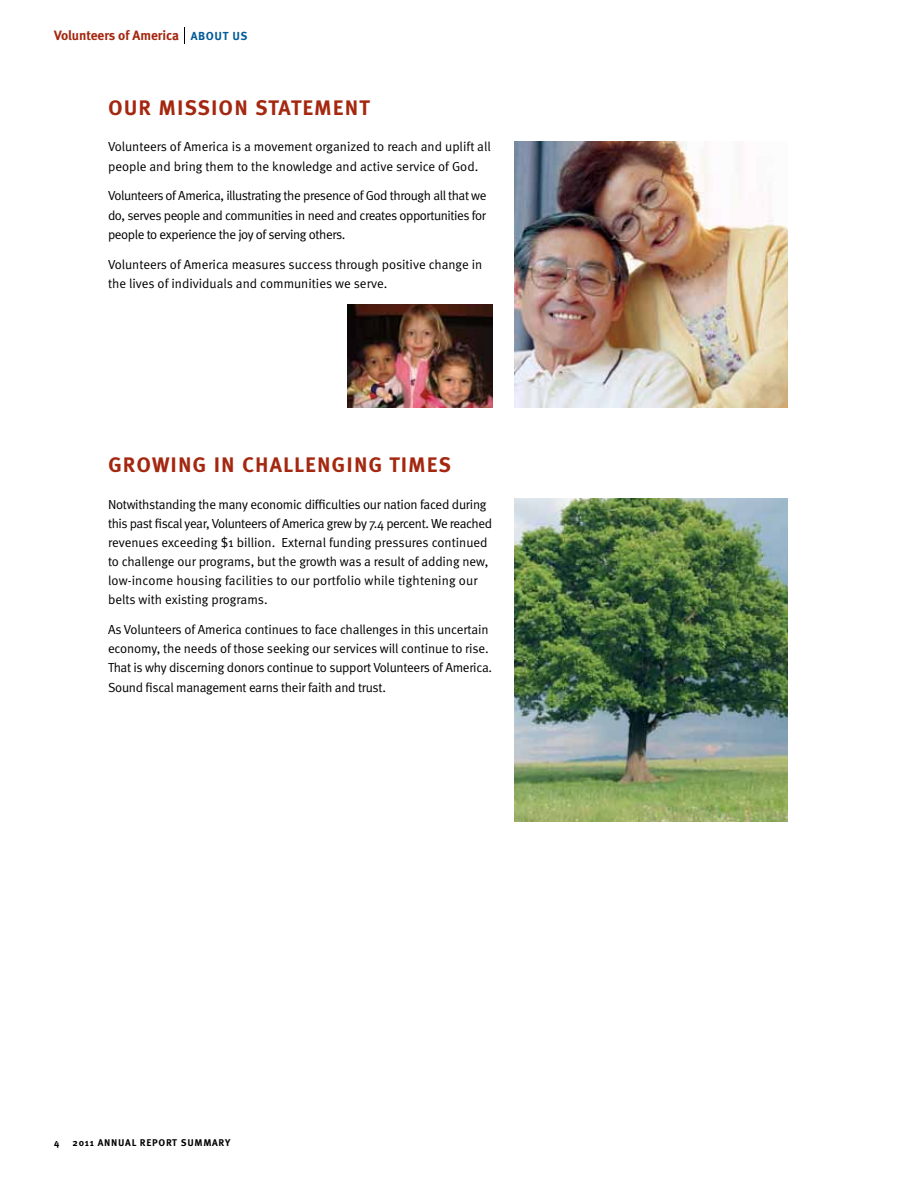
<style>
.page{position:relative;width:918px;height:1188px;background:#fff}
.page>*{position:absolute;margin:0;border:0;box-sizing:border-box;transform-origin:0 0}
.t1{font:21px "Meta Bold Caps";letter-spacing:.05em;color:#a4270f}
.t2{font:700 13.5px "Meta";color:#a4270f}
.t3{font:13.2px/19px "Meta Normal";letter-spacing:-.01em;color:#000}
.t4{font:9.75px "Meta Bold Caps";letter-spacing:.075em;color:#000}
.s1{font-family:"Meta Bold Caps";font-weight:400;font-size:11.7px;color:#005b98}
</style>
<div class="page">
<img style="left:514px;top:141px;width:274px;height:267px">
<img style="left:347px;top:305px;width:145px;height:103px">
<img style="left:514px;top:498px;width:274px;height:324px">
<svg style="left:184px;top:27px;width:1px;height:17px"></svg>
<p class="t2" style="left:54px;top:27px;width:195px">Volunteers of America <span class="s1">ABOUT US</span></p>
<h1 class="t1" style="left:108px;top:95px;width:263px">OUR MISSION STATEMENT</h1>
<p class="t3" style="left:108px;top:137px;width:384px">Volunteers of America is a movement organized to reach and uplift all people and bring them to the knowledge and active service of God.</p>
<p class="t3" style="left:108px;top:186px;width:380px;text-align:justify">Volunteers of America, illustrating the presence of God through all that we do, serves people and communities in need and creates opportunities for people to experience the joy of serving others.</p>
<p class="t3" style="left:108px;top:254px;width:376px">Volunteers of America measures success through positive change in the lives of individuals and communities we serve.</p>
<h1 class="t1" style="left:108px;top:453px;width:345px">GROWING IN CHALLENGING TIMES</h1>
<p class="t3" style="left:108px;top:494px;width:386px">Notwithstanding the many economic difficulties our nation faced during this past fiscal year, Volunteers of America grew by 7.4 percent. We reached revenues exceeding $1 billion. External funding pressures continued to challenge our programs, but the growth was a result of adding new, low-income housing facilities to our portfolio while tightening our belts with existing programs.</p>
<p class="t3" style="left:108px;top:620px;width:386px">As Volunteers of America continues to face challenges in this uncertain economy, the needs of those seeking our services will continue to rise.<br>That is why discerning donors continue to support Volunteers of America.<br>Sound fiscal management earns their faith and trust.</p>
<p class="t4" style="left:54px;top:1137px;width:7px">4</p>
<p class="t4" style="left:73px;top:1137px;width:159px">2011 ANNUAL REPORT SUMMARY</p>
</div>
